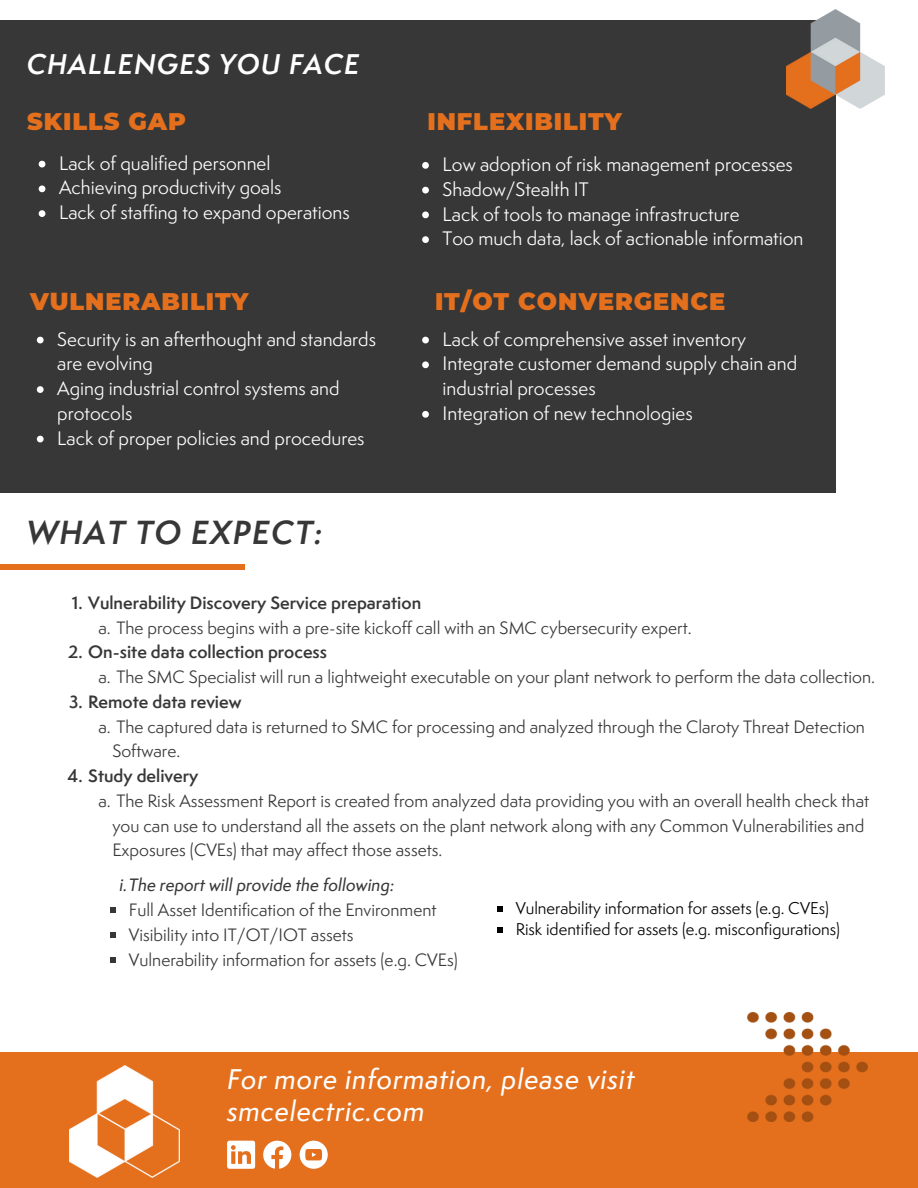
<style>
.page{position:relative;width:918px;height:1188px;background:#fff}
.page>*{position:absolute;margin:0;border:0;box-sizing:border-box;transform-origin:0 0}
.t1{font:italic 600 30.75px "Semplicita Pro";letter-spacing:.04em;color:#373737}
.t2{font:26.25px/31.5px "Semplicita Pro Med It";letter-spacing:.03em;color:#fff}
.t3{font:italic 600 26.25px "Semplicita Pro";letter-spacing:.04em;color:#fff}
.t4{font:900 24px "Montserrat";letter-spacing:.035em;color:#e4701e}
.t5{font:18px/24.8px "Semplicita Pro";color:#fff}
.t6{font:16.5px/24.8px "Semplicita Pro";color:#373737}
.t7{font:600 16.5px "Semplicita Pro";color:#373737}
.t8{font:16.5px "Semplicita Pro Med It";color:#373737}
.t9{font:15.75px "Semplicita Pro";color:#000}
</style>
<div class="page">
<div style="left:0;top:1052px;width:918px;height:136px;background:#e4701e"></div>
<img style="left:70px;top:1065px;width:110px;height:113px">
<svg style="left:227px;top:1141px;width:28px;height:28px"></svg>
<svg style="left:263px;top:1141px;width:28px;height:28px"></svg>
<svg style="left:300px;top:1141px;width:28px;height:28px"></svg>
<div style="left:0;top:564px;width:245px;height:6px;background:#e4701e"></div>
<img style="left:747px;top:1013px;width:120px;height:109px">
<div style="left:0;top:21px;width:836px;height:472px;background:#373737"></div>
<img style="left:787px;top:10px;width:98px;height:99px">
<svg style="left:39px;top:161px;width:6px;height:6px"></svg>
<svg style="left:39px;top:185px;width:6px;height:7px"></svg>
<svg style="left:39px;top:210px;width:6px;height:7px"></svg>
<svg style="left:37px;top:337px;width:7px;height:6px"></svg>
<svg style="left:37px;top:386px;width:7px;height:7px"></svg>
<svg style="left:37px;top:436px;width:7px;height:6px"></svg>
<svg style="left:422px;top:162px;width:7px;height:7px"></svg>
<svg style="left:422px;top:187px;width:7px;height:7px"></svg>
<svg style="left:422px;top:212px;width:7px;height:6px"></svg>
<svg style="left:422px;top:236px;width:7px;height:7px"></svg>
<svg style="left:422px;top:337px;width:7px;height:6px"></svg>
<svg style="left:422px;top:361px;width:7px;height:7px"></svg>
<svg style="left:422px;top:411px;width:7px;height:7px"></svg>
<svg style="left:497px;top:906px;width:6px;height:6px"></svg>
<svg style="left:497px;top:928px;width:6px;height:5px"></svg>
<svg style="left:110px;top:907px;width:6px;height:6px"></svg>
<svg style="left:110px;top:932px;width:6px;height:6px"></svg>
<svg style="left:110px;top:957px;width:6px;height:5px"></svg>
<h4 class="t3" style="left:27px;top:45px;width:334px">CHALLENGES YOU FACE</h4>
<h4 class="t4" style="left:27px;top:106px;width:160px">SKILLS GAP</h4>
<h2 class="t5" style="left:59px;top:150px;width:213px">Lack of qualified personnel</h2>
<h4 class="t5" style="left:59px;top:175px;width:224px">Achieving productivity goals</h4>
<h4 class="t5" style="left:59px;top:200px;width:292px">Lack of staffing to expand operations</h4>
<h4 class="t4" style="left:30px;top:287px;width:220px">VULNERABILITY</h4>
<h1 class="t5" style="left:57px;top:326px;width:320px">Security is an afterthought and standards are evolving</h1>
<h4 class="t5" style="left:57px;top:376px;width:284px">Aging industrial control systems and protocols</h4>
<h4 class="t5" style="left:57px;top:425px;width:309px">Lack of proper policies and procedures</h4>
<h4 class="t1" style="left:27px;top:510px;width:298px">WHAT TO EXPECT:</h4>
<h4 class="t4" style="left:428px;top:106px;width:196px">INFLEXIBILITY</h4>
<h4 class="t5" style="left:443px;top:152px;width:352px">Low adoption of risk management processes</h4>
<h4 class="t5" style="left:443px;top:176px;width:148px">Shadow/Stealth IT</h4>
<h4 class="t5" style="left:443px;top:201px;width:298px">Lack of tools to manage infrastructure</h4>
<h4 class="t5" style="left:443px;top:226px;width:362px">Too much data, lack of actionable information</h4>
<h4 class="t4" style="left:435px;top:287px;width:292px">IT/OT CONVERGENCE</h4>
<h4 class="t5" style="left:443px;top:326px;width:305px">Lack of comprehensive asset inventory</h4>
<h4 class="t5" style="left:443px;top:351px;width:356px">Integrate customer demand supply chain and industrial processes</h4>
<h4 class="t5" style="left:443px;top:401px;width:252px">Integration of new technologies</h4>
<h2 class="t7" style="left:72px;top:591px;width:351px">1. Vulnerability Discovery Service preparation</h2>
<h4 class="t6" style="left:98px;top:615px;width:595px">a. The process begins with a pre-site kickoff call with an SMC cybersecurity expert.</h4>
<h4 class="t7" style="left:68px;top:640px;width:260px">2. On-site data collection process</h4>
<h4 class="t6" style="left:98px;top:664px;width:778px">a. The SMC Specialist will run a lightweight executable on your plant network to perform the data collection.</h4>
<h4 class="t7" style="left:69px;top:690px;width:174px">3. Remote data review</h4>
<h2 class="t6" style="left:112px;top:714px;width:754px;text-indent:-14px">a. The captured data is returned to SMC for processing and analyzed through the Claroty Threat Detection<br>Software.</h2>
<h4 class="t7" style="left:68px;top:764px;width:132px">4. Study delivery</h4>
<h4 class="t6" style="left:112px;top:788px;width:758px;text-indent:-14px">a. The Risk Assessment Report is created from analyzed data providing you with an overall health check that you can use to understand all the assets on the plant network along with any Common Vulnerabilities and<br>Exposures (CVEs) that may affect those assets.</h4>
<p class="t8" style="left:119px;top:874px;width:276px">i.The report will provide the following:</p>
<p class="t6" style="left:129px;top:897px;width:309px">Full Asset Identification of the Environment</p>
<p class="t6" style="left:129px;top:922px;width:226px">Visibility into IT/OT/IOT assets</p>
<h3 class="t6" style="left:129px;top:947px;width:330px">Vulnerability information for assets (e.g. CVEs)</h3>
<h4 class="t9" style="left:516px;top:897px;width:315px">Vulnerability information for assets (e.g. CVEs)</h4>
<p class="t9" style="left:516px;top:919px;width:326px">Risk identified for assets (e.g. misconfigurations)</p>
<h2 class="t2" style="left:227px;top:1064px;width:409px">For more information, please visit smcelectric.com</h2>
</div>
